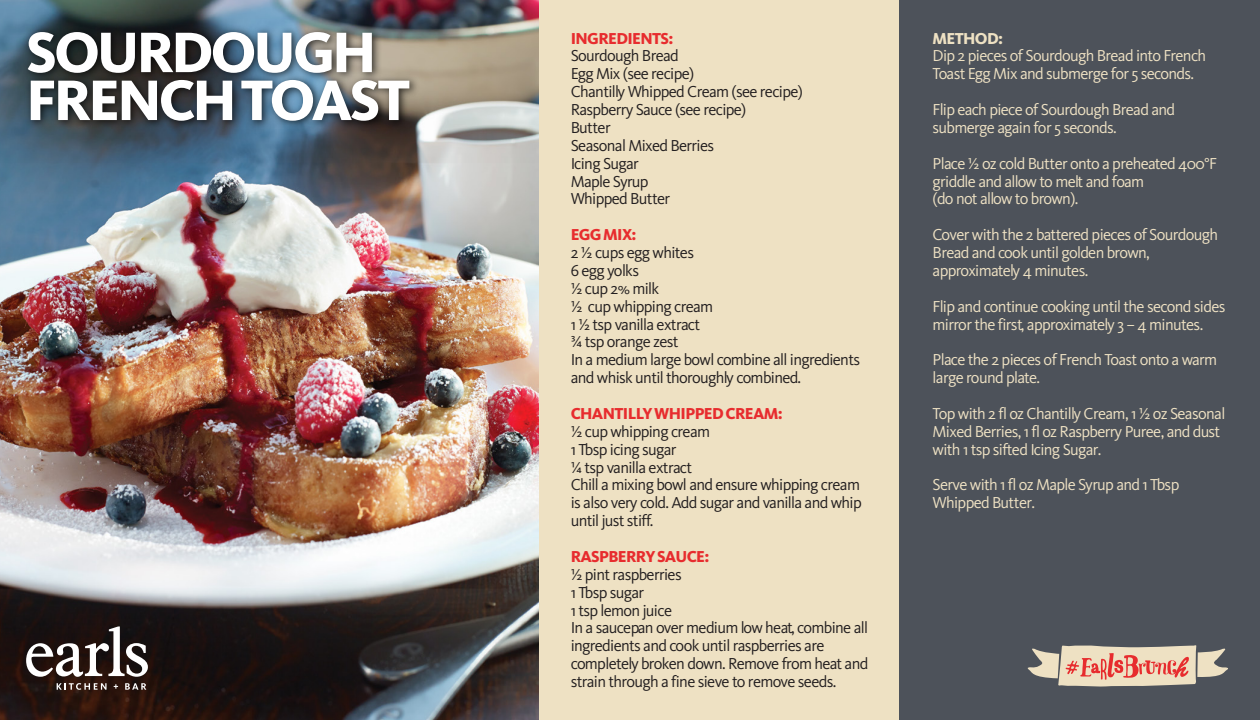
<style>
.page{position:relative;width:1260px;height:720px;background:#fff}
.page>*{position:absolute;margin:0;border:0;box-sizing:border-box;transform-origin:0 0}
.t1{font:800 59.25px/48px "Kievit";letter-spacing:-.05em;color:#fff}
.t2{font:16.5px/17.8px "Kievit";letter-spacing:-.04em;color:#231f20}
.t3{font:16.5px/17.8px "Kievit";letter-spacing:-.04em;color:#eee1c3}
.t4{font:800 16.5px "Kievit";letter-spacing:-.04em;color:#e72c2e}
.t5{font:800 16.5px "Kievit";letter-spacing:-.04em;color:#eee1c3}
</style>
<div class="page">
<img style="left:0;top:0;width:540px;height:720px">
<div style="left:540px;top:0;width:720px;height:720px;background:#eee1c3"></div>
<div style="left:900px;top:0;width:360px;height:720px;background:#4d525a"></div>
<img style="left:17px;top:14px;width:405px;height:134px">
<svg style="left:57px;top:683px;width:50px;height:7px"></svg>
<svg style="left:114px;top:684px;width:4px;height:5px"></svg>
<svg style="left:125px;top:683px;width:21px;height:7px"></svg>
<svg style="left:26px;top:626px;width:122px;height:51px"></svg>
<svg style="left:1027px;top:645px;width:201px;height:42px"></svg>
<h1 class="t1" style="left:26px;top:28px;width:385px">SOURDOUGH<br>FRENCH TOAST</h1>
<p class="t4" style="left:571px;top:28px;width:104px">INGREDIENTS:</p>
<p class="t2" style="left:571px;top:47px;width:234px">Sourdough Bread<br>Egg Mix (see recipe)<br>Chantilly Whipped Cream (see recipe)<br>Raspberry Sauce (see recipe)<br>Butter<br>Seasonal Mixed Berries<br>Icing Sugar<br>Maple Syrup<br>Whipped Butter</p>
<p class="t4" style="left:571px;top:225px;width:67px">EGG MIX:</p>
<p class="t2" style="left:571px;top:244px;width:291px">2 ½ cups egg whites<br>6 egg yolks<br>½ cup 2% milk<br>½ cup whipping cream<br>1 ½ tsp vanilla extract<br>¾ tsp orange zest<br>In a medium large bowl combine all ingredients and whisk until thoroughly combined.</p>
<p class="t4" style="left:571px;top:404px;width:214px">CHANTILLY WHIPPED CREAM:</p>
<p class="t2" style="left:571px;top:423px;width:293px">½ cup whipping cream<br>1 Tbsp icing sugar<br>¼ tsp vanilla extract<br>Chill a mixing bowl and ensure whipping cream is also very cold. Add sugar and vanilla and whip until just stiff.</p>
<p class="t4" style="left:571px;top:547px;width:140px">RASPBERRY SAUCE:</p>
<p class="t2" style="left:571px;top:566px;width:299px">½ pint raspberries<br>1 Tbsp sugar<br>1 tsp lemon juice<br>In a saucepan over medium low heat, combine all ingredients and cook until raspberries are completely broken down. Remove from heat and strain through a fine sieve to remove seeds.</p>
<p class="t5" style="left:933px;top:28px;width:72px">METHOD:</p>
<p class="t3" style="left:933px;top:47px;width:275px">Dip 2 pieces of Sourdough Bread into French<br>Toast Egg Mix and submerge for 5 seconds.</p>
<p class="t3" style="left:933px;top:101px;width:244px">Flip each piece of Sourdough Bread and submerge again for 5 seconds.</p>
<p class="t3" style="left:933px;top:154px;width:286px">Place ½ oz cold Butter onto a preheated 400°F griddle and allow to melt and foam<br>(do not allow to brown).</p>
<p class="t3" style="left:933px;top:226px;width:287px">Cover with the 2 battered pieces of Sourdough<br>Bread and cook until golden brown, approximately 4 minutes.</p>
<p class="t3" style="left:933px;top:297px;width:294px">Flip and continue cooking until the second sides mirror the first, approximately 3 – 4 minutes.</p>
<p class="t3" style="left:933px;top:351px;width:286px">Place the 2 pieces of French Toast onto a warm large round plate.</p>
<p class="t3" style="left:933px;top:405px;width:294px">Top with 2 fl oz Chantilly Cream, 1 ½ oz Seasonal<br>Mixed Berries, 1 fl oz Raspberry Puree, and dust with 1 tsp sifted Icing Sugar.</p>
<p class="t3" style="left:933px;top:476px;width:248px">Serve with 1 fl oz Maple Syrup and 1 Tbsp<br>Whipped Butter.</p>
</div>
